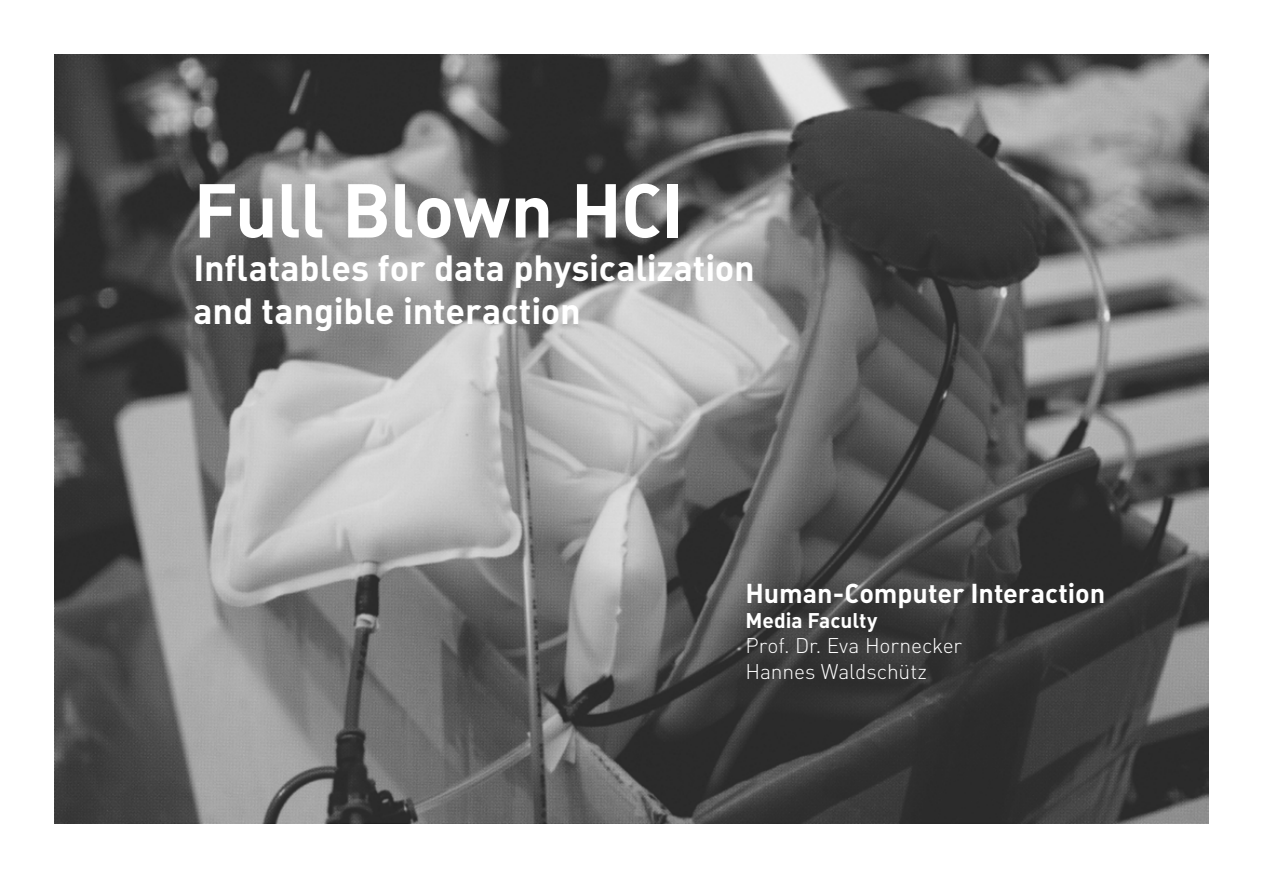
<style>
.page{position:relative;width:1263px;height:893px;background:#fff}
.page>*{position:absolute;margin:0;border:0;box-sizing:border-box;transform-origin:0 0}
.t1{font:75px "DIN Bold Alternate";letter-spacing:-.015em;color:#fff}
.t2{font:36px/43.2px "DIN Bold Alternate";letter-spacing:-.005em;color:#fff}
.t3{font:27px "DIN Bold Alternate";letter-spacing:-.005em;color:#fff}
.t4{font:21px/25.2px "DIN Light Alternate";letter-spacing:-.005em;color:#fff}
.t5{font:21px "DIN Bold Alternate";letter-spacing:-.005em;color:#fff}
</style>
<div class="page">
<img style="left:54px;top:54px;width:1154px;height:769px">
<h1 class="t1" style="left:193px;top:161px;width:492px">Full Blown HCI</h1>
<p class="t2" style="left:193px;top:245px;width:563px">Inflatables for data physicalization and tangible interaction</p>
<p class="t3" style="left:746px;top:575px;width:361px">Human-Computer Interaction</p>
<p class="t5" style="left:746px;top:607px;width:133px">Media Faculty</p>
<p class="t4" style="left:746px;top:633px;width:218px">Prof. Dr. Eva Hornecker<br>Hannes Waldschütz</p>
</div>
